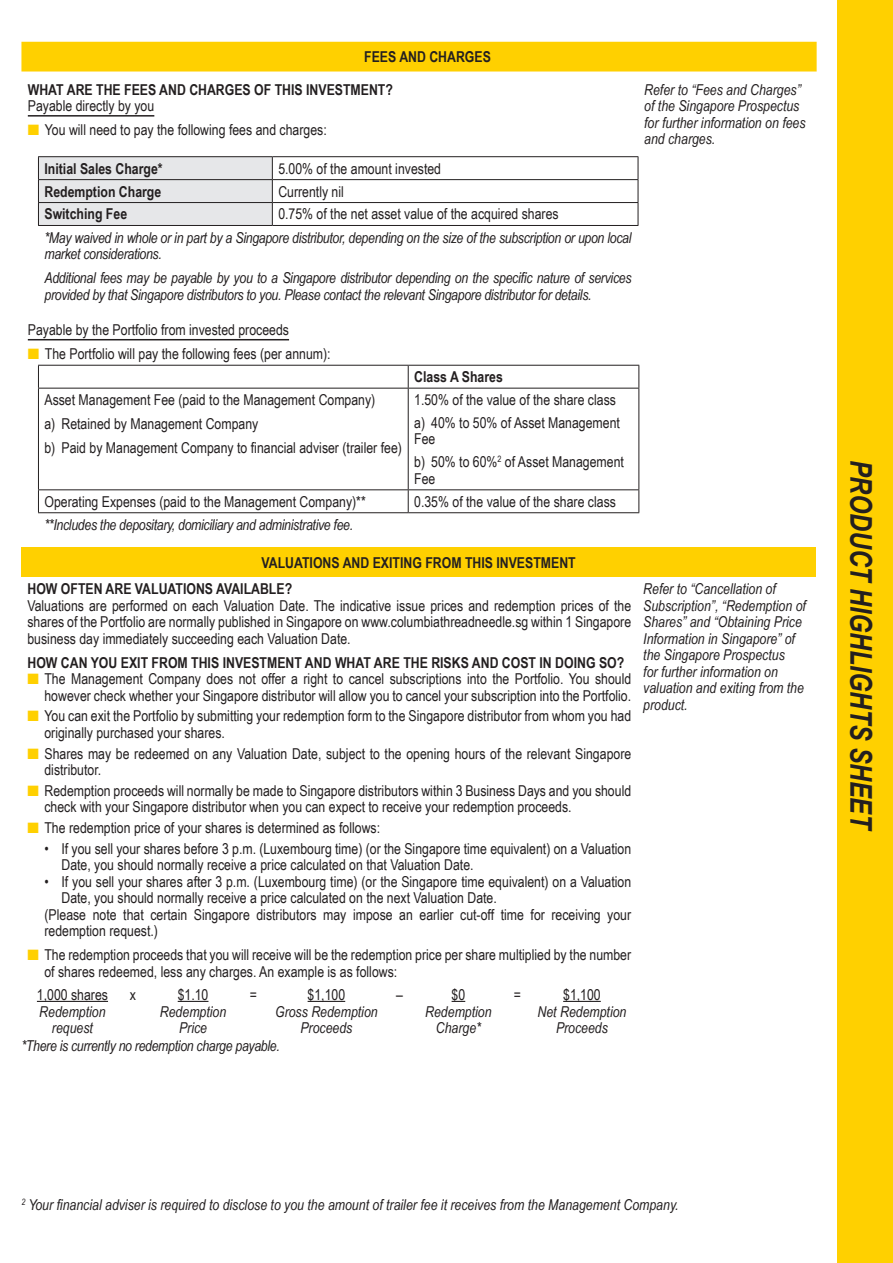
<style>
.page{position:relative;width:893px;height:1263px;background:#fff}
.page>*{position:absolute;margin:0;border:0;box-sizing:border-box;transform-origin:0 0}
.t1{font:italic 700 30px "Arial Narrow";letter-spacing:-.005em;color:#231f20}
._02_Main_text{font:15px/16.5px "Arial Narrow";color:#231f20}
.Footnote_Text{font:italic 15px/16.5px "Arial Narrow";letter-spacing:-.02em;color:#231f20}
._24_Table_txt_ita{font:italic 15px/16.5px "Arial Narrow";color:#231f20;text-align:center}
._25_table_txt_indent{font:15px/16.5px "Arial Narrow";color:#231f20}
.Footnote_Text-2{font:italic 15px "Arial Narrow";color:#231f20}
._01_Main_txt_bold{font:700 15px "Arial Narrow";color:#231f20}
._21_table_cap_hd{font:700 15px "Arial Narrow";color:#231f20}
._26_Fees_table_txt{font:15px/16.5px "Arial Narrow";color:#231f20}
._20_Table_black_hd{font:700 15px "Arial Narrow";color:#231f20}
.s1{color:#ffd000}
</style>
<div class="page">
<div style="left:838px;top:0;width:55px;height:1263px;background:#ffd000"></div>
<div style="left:21px;top:42px;width:796px;height:30px;background:#ffd000"></div>
<hr style="left:38px;top:156px;width:234px;height:1px;background:#231f20">
<hr style="left:272px;top:156px;width:366px;height:1px;background:#231f20">
<hr style="left:272px;top:179px;width:366px;height:1px;background:#231f20">
<hr style="left:272px;top:202px;width:366px;height:1px;background:#231f20">
<svg style="left:38px;top:157px;width:235px;height:68px"></svg>
<svg style="left:638px;top:157px;width:1px;height:68px"></svg>
<hr style="left:38px;top:225px;width:234px;height:1px;background:#231f20">
<hr style="left:272px;top:225px;width:366px;height:1px;background:#231f20">
<hr style="left:28px;top:115px;width:126px;height:2px;background:#231f20">
<hr style="left:38px;top:365px;width:370px;height:1px;background:#231f20">
<svg style="left:38px;top:366px;width:1px;height:22px"></svg>
<hr style="left:408px;top:365px;width:231px;height:1px;background:#231f20">
<svg style="left:408px;top:366px;width:1px;height:22px"></svg>
<svg style="left:638px;top:366px;width:1px;height:22px"></svg>
<hr style="left:38px;top:388px;width:370px;height:1px;background:#231f20">
<hr style="left:38px;top:388px;width:1px;height:101px;background:#231f20">
<hr style="left:408px;top:388px;width:231px;height:1px;background:#231f20">
<hr style="left:408px;top:388px;width:1px;height:101px;background:#231f20">
<hr style="left:638px;top:388px;width:1px;height:101px;background:#231f20">
<hr style="left:38px;top:489px;width:370px;height:1px;background:#231f20">
<svg style="left:38px;top:490px;width:1px;height:22px"></svg>
<hr style="left:408px;top:489px;width:231px;height:1px;background:#231f20">
<svg style="left:408px;top:490px;width:1px;height:22px"></svg>
<svg style="left:638px;top:490px;width:1px;height:22px"></svg>
<hr style="left:38px;top:512px;width:370px;height:1px;background:#231f20">
<hr style="left:408px;top:512px;width:231px;height:1px;background:#231f20">
<hr style="left:28px;top:339px;width:261px;height:1px;background:#231f20">
<div style="left:21px;top:547px;width:795px;height:30px;background:#ffd000"></div>
<hr style="left:37px;top:1001px;width:71px;height:1px;background:#231f20">
<hr style="left:178px;top:1001px;width:30px;height:1px;background:#231f20">
<hr style="left:308px;top:1001px;width:37px;height:1px;background:#231f20">
<svg style="left:452px;top:1001px;width:13px;height:1px"></svg>
<hr style="left:563px;top:1001px;width:38px;height:1px;background:#231f20">
<p class="_20_Table_black_hd" style="left:364px;top:45px;width:128px">FEES AND CHARGES</p>
<p class="_01_Main_txt_bold" style="left:28px;top:78px;width:367px">WHAT ARE THE FEES AND CHARGES OF THIS INVESTMENT?</p>
<p class="_02_Main_text" style="left:28px;top:97px;width:128px">Payable directly by you</p>
<p class="_02_Main_text" style="left:28px;top:121px;width:300px"><span class="s1">■</span> You will need to pay the following fees and charges:</p>
<p class="_01_Main_txt_bold" style="left:44px;top:157px;width:120px">Initial Sales Charge*</p>
<p class="_02_Main_text" style="left:278px;top:160px;width:164px">5.00% of the amount invested</p>
<p class="_01_Main_txt_bold" style="left:44px;top:180px;width:118px">Redemption Charge</p>
<p class="_02_Main_text" style="left:278px;top:182px;width:67px">Currently nil</p>
<p class="_01_Main_txt_bold" style="left:44px;top:203px;width:84px">Switching Fee</p>
<p class="_02_Main_text" style="left:278px;top:205px;width:282px">0.75% of the net asset value of the acquired shares</p>
<p class="Footnote_Text" style="left:44px;top:229px;width:589px">*May waived in whole or in part by a Singapore distributor, depending on the size of the subscription or upon local market considerations.</p>
<p class="Footnote_Text" style="left:44px;top:269px;width:589px">Additional fees may be payable by you to a Singapore distributor depending on the specific nature of services provided by that Singapore distributors to you. Please contact the relevant Singapore distributor for details.</p>
<p class="_02_Main_text" style="left:28px;top:321px;width:263px">Payable by the Portfolio from invested proceeds</p>
<p class="_02_Main_text" style="left:28px;top:345px;width:304px"><span class="s1">■</span> The Portfolio will pay the following fees (per annum):</p>
<p class="_01_Main_txt_bold" style="left:414px;top:365px;width:90px">Class A Shares</p>
<p class="_02_Main_text" style="left:44px;top:391px;width:332px">Asset Management Fee (paid to the Management Company)</p>
<p class="_02_Main_text" style="left:44px;top:415px;width:215px">a) Retained by Management Company</p>
<p class="_02_Main_text" style="left:44px;top:439px;width:359px">b) Paid by Management Company to financial adviser (trailer fee)</p>
<p class="_26_Fees_table_txt" style="left:414px;top:391px;width:203px">1.50% of the value of the share class</p>
<p class="_26_Fees_table_txt" style="left:414px;top:414px;width:207px">a) 40% to 50% of Asset Management<br>Fee</p>
<p class="_26_Fees_table_txt" style="left:414px;top:453px;width:211px">b) 50% to 60%<sup>2</sup> of Asset Management<br>Fee</p>
<p class="_02_Main_text" style="left:44px;top:493px;width:323px">Operating Expenses (paid to the Management Company)**</p>
<p class="_02_Main_text" style="left:414px;top:493px;width:203px">0.35% of the value of the share class</p>
<p class="Footnote_Text" style="left:44px;top:516px;width:310px">**Includes the depositary, domiciliary and administrative fee.</p>
<p class="_20_Table_black_hd" style="left:262px;top:551px;width:316px">VALUATIONS AND EXITING FROM THIS INVESTMENT</p>
<p class="_21_table_cap_hd" style="left:27px;top:577px;width:266px">HOW OFTEN ARE VALUATIONS AVAILABLE?</p>
<p class="_02_Main_text" style="left:27px;top:596px;width:605px;text-align:justify">Valuations are performed on each Valuation Date. The indicative issue prices and redemption prices of the shares of the Portfolio are normally published in Singapore on www.columbiathreadneedle.sg within 1 Singapore business day immediately succeeding each Valuation Date.</p>
<p class="_21_table_cap_hd" style="left:27px;top:651px;width:598px">HOW CAN YOU EXIT FROM THIS INVESTMENT AND WHAT ARE THE RISKS AND COST IN DOING SO?</p>
<p class="_02_Main_text" style="left:27px;top:670px;width:605px;text-align:right"><span class="s1">■</span> The Management Company does not offer a right to cancel subscriptions into the Portfolio. You should however check whether your Singapore distributor will allow you to cancel your subscription into the Portfolio.</p>
<p class="_02_Main_text" style="left:44px;top:707px;width:588px;text-indent:-17px"><span class="s1">■</span> You can exit the Portfolio by submitting your redemption form to the Singapore distributor from whom you had originally purchased your shares.</p>
<p class="_02_Main_text" style="left:44px;top:744px;width:588px;text-indent:-17px"><span class="s1">■</span> Shares may be redeemed on any Valuation Date, subject to the opening hours of the relevant Singapore distributor.</p>
<p class="_02_Main_text" style="left:44px;top:782px;width:588px;text-indent:-17px"><span class="s1">■</span> Redemption proceeds will normally be made to Singapore distributors within 3 Business Days and you should check with your Singapore distributor when you can expect to receive your redemption proceeds.</p>
<p class="_02_Main_text" style="left:27px;top:819px;width:354px"><span class="s1">■</span> The redemption price of your shares is determined as follows:</p>
<p class="_02_Main_text" style="left:61px;top:840px;width:571px;text-indent:-17px">• If you sell your shares before 3 p.m. (Luxembourg time) (or the Singapore time equivalent) on a Valuation<br>Date, you should normally receive a price calculated on that Valuation Date.</p>
<p class="_02_Main_text" style="left:61px;top:873px;width:571px;text-indent:-17px">• If you sell your shares after 3 p.m. (Luxembourg time) (or the Singapore time equivalent) on a Valuation<br>Date, you should normally receive a price calculated on the next Valuation Date.</p>
<p class="_25_table_txt_indent" style="left:44px;top:906px;width:588px">(Please note that certain Singapore distributors may impose an earlier cut-off time for receiving your redemption request.)</p>
<p class="_02_Main_text" style="left:44px;top:946px;width:588px;text-indent:-17px"><span class="s1">■</span> The redemption proceeds that you will receive will be the redemption price per share multiplied by the number of shares redeemed, less any charges. An example is as follows:</p>
<p class="_02_Main_text" style="left:37px;top:986px;width:73px">1,000 shares</p>
<p class="_02_Main_text" style="left:130px;top:986px;width:8px">x</p>
<p class="_02_Main_text" style="left:178px;top:986px;width:32px">$1.10</p>
<p class="_02_Main_text" style="left:250px;top:986px;width:9px">=</p>
<p class="_02_Main_text" style="left:308px;top:986px;width:39px">$1,100</p>
<p class="_02_Main_text" style="left:396px;top:986px;width:8px">–</p>
<p class="_02_Main_text" style="left:452px;top:986px;width:15px">$0</p>
<p class="_02_Main_text" style="left:514px;top:986px;width:9px">=</p>
<p class="_02_Main_text" style="left:563px;top:986px;width:39px">$1,100</p>
<p class="_24_Table_txt_ita" style="left:39px;top:1003px;width:68px">Redemption request</p>
<p class="_24_Table_txt_ita" style="left:160px;top:1003px;width:68px">Redemption<br>Price</p>
<p class="_24_Table_txt_ita" style="left:275px;top:1003px;width:104px">Gross Redemption<br>Proceeds</p>
<p class="_24_Table_txt_ita" style="left:425px;top:1003px;width:68px">Redemption<br>Charge*</p>
<p class="_24_Table_txt_ita" style="left:538px;top:1003px;width:90px">Net Redemption<br>Proceeds</p>
<p class="Footnote_Text" style="left:21px;top:1037px;width:260px">*There is currently no redemption charge payable.</p>
<p class="_24_Table_txt_ita" style="left:644px;top:81px;width:163px;text-align:left">Refer to “Fees and Charges” of the Singapore Prospectus for further information on fees and charges.</p>
<p class="_24_Table_txt_ita" style="left:643px;top:580px;width:164px;text-align:left">Refer to “Cancellation of<br>Subscription”, “Redemption of<br>Shares” and “Obtaining Price<br>Information in Singapore” of the Singapore Prospectus<br>for further information on valuation and exiting from the product.</p>
<h1 class="t1" style="left:884px;top:460px;width:373px;rotate:90deg">PRODUCT HIGHLIGHTS SHEET</h1>
<p class="Footnote_Text-2" style="left:21px;top:1194px;width:658px"><sup>2</sup> Your financial adviser is required to disclose to you the amount of trailer fee it receives from the Management Company.</p>
</div>
